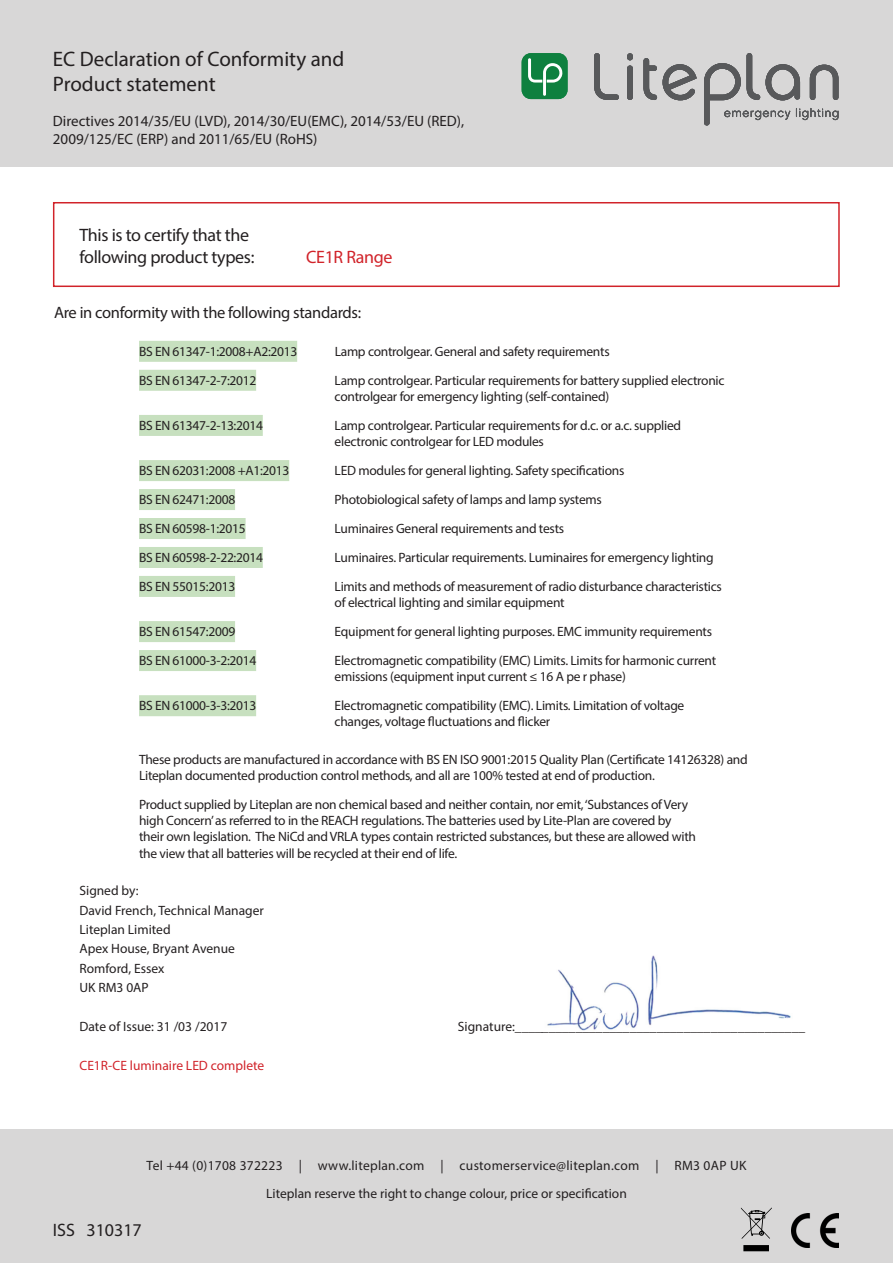
<style>
.page{position:relative;width:893px;height:1263px;background:#fff}
.page>*{position:absolute;margin:0;border:0;box-sizing:border-box;transform-origin:0 0}
.t1{font:21px/25.2px "Myriad Pro";color:#231f20}
.t2{font:18px/21.6px "Myriad Pro";letter-spacing:-.02em;color:#231f20}
.t3{font:18px "Myriad Pro";color:#231f20}
.t4{font:18px "Myriad Pro";letter-spacing:-.02em;color:#d1232a}
.t5{font:16.5px "Myriad Pro";letter-spacing:-.02em;color:#231f20}
.t6{font:15px/18px "Myriad Pro";color:#231f20}
.t7{font:13.5px/16.2px "Myriad Pro";letter-spacing:-.02em;color:#231f20}
.t8{font:13.5px "Myriad Pro";color:#231f20}
.t9{font:13.5px "Myriad Pro";letter-spacing:.02em;color:#231f20}
.t10{font:13.5px "Myriad Pro";color:#d1232a}
</style>
<div class="page">
<div style="left:53px;top:202px;width:787px;height:85px;border:2px solid #d1232a"></div>
<div style="left:0;top:0;width:893px;height:167px;background:#d8d7d7"></div>
<svg style="left:594px;top:53px;width:25px;height:47px"></svg>
<svg style="left:627px;top:53px;width:6px;height:47px"></svg>
<svg style="left:643px;top:58px;width:14px;height:42px"></svg>
<svg style="left:663px;top:64px;width:34px;height:36px"></svg>
<svg style="left:704px;top:53px;width:134px;height:72px"></svg>
<div style="left:522px;top:53px;width:46px;height:46px;background:#0e803f;border-radius:9px"></div>
<svg style="left:528px;top:58px;width:35px;height:38px"></svg>
<div style="left:0;top:1129px;width:893px;height:134px;background:#d8d7d7"></div>
<svg style="left:741px;top:1207px;width:31px;height:44px"></svg>
<img style="left:791px;top:1213px;width:48px;height:34px">
<div style="left:139px;top:341px;width:158px;height:21px;background:#c7e0bf"></div>
<div style="left:139px;top:370px;width:117px;height:21px;background:#c7e0bf"></div>
<div style="left:139px;top:415px;width:124px;height:21px;background:#c7e0bf"></div>
<div style="left:139px;top:460px;width:150px;height:21px;background:#c7e0bf"></div>
<div style="left:139px;top:489px;width:96px;height:21px;background:#c7e0bf"></div>
<div style="left:139px;top:518px;width:107px;height:21px;background:#c7e0bf"></div>
<div style="left:139px;top:547px;width:124px;height:21px;background:#c7e0bf"></div>
<div style="left:139px;top:576px;width:96px;height:21px;background:#c7e0bf"></div>
<div style="left:139px;top:621px;width:96px;height:21px;background:#c7e0bf"></div>
<div style="left:139px;top:650px;width:117px;height:21px;background:#c7e0bf"></div>
<div style="left:139px;top:695px;width:117px;height:21px;background:#c7e0bf"></div>
<img style="left:547px;top:955px;width:244px;height:76px">
<p class="t1" style="left:53px;top:46px;width:293px">EC Declaration of Conformity and<br>Product statement</p>
<p class="t6" style="left:53px;top:111px;width:413px">Directives 2014/35/EU (LVD), 2014/30/EU(EMC), 2014/53/EU (RED),<br>2009/125/EC (ERP) and 2011/65/EU (RoHS)</p>
<p class="t2" style="left:80px;top:224px;width:176px">This is to certify that the following product types:</p>
<p class="t4" style="left:306px;top:246px;width:88px">CE1R Range</p>
<p class="t5" style="left:54px;top:303px;width:309px">Are in conformity with the following standards:</p>
<p class="t7" style="left:139px;top:343px;width:160px">BS EN 61347-1:2008+A2:2013</p>
<p class="t7" style="left:335px;top:343px;width:276px">Lamp controlgear. General and safety requirements</p>
<p class="t7" style="left:139px;top:372px;width:119px">BS EN 61347-2-7:2012</p>
<p class="t7" style="left:335px;top:372px;width:391px">Lamp controlgear. Particular requirements for battery supplied electronic controlgear for emergency lighting (self-contained)</p>
<p class="t7" style="left:139px;top:417px;width:126px">BS EN 61347-2-13:2014</p>
<p class="t7" style="left:335px;top:417px;width:348px">Lamp controlgear. Particular requirements for d.c. or a.c. supplied electronic controlgear for LED modules</p>
<p class="t7" style="left:139px;top:462px;width:152px">BS EN 62031:2008 +A1:2013</p>
<p class="t7" style="left:335px;top:462px;width:291px">LED modules for general lighting. Safety specifications</p>
<p class="t7" style="left:139px;top:491px;width:98px">BS EN 62471:2008</p>
<p class="t7" style="left:335px;top:491px;width:269px">Photobiological safety of lamps and lamp systems</p>
<p class="t7" style="left:139px;top:520px;width:108px">BS EN 60598-1:2015</p>
<p class="t7" style="left:335px;top:520px;width:231px">Luminaires General requirements and tests</p>
<p class="t7" style="left:139px;top:549px;width:126px">BS EN 60598-2-22:2014</p>
<p class="t7" style="left:335px;top:549px;width:380px">Luminaires. Particular requirements. Luminaires for emergency lighting</p>
<p class="t7" style="left:139px;top:578px;width:98px">BS EN 55015:2013</p>
<p class="t7" style="left:335px;top:578px;width:389px">Limits and methods of measurement of radio disturbance characteristics of electrical lighting and similar equipment</p>
<p class="t7" style="left:139px;top:623px;width:98px">BS EN 61547:2009</p>
<p class="t7" style="left:335px;top:623px;width:379px">Equipment for general lighting purposes. EMC immunity requirements</p>
<p class="t7" style="left:139px;top:652px;width:119px">BS EN 61000-3-2:2014</p>
<p class="t7" style="left:335px;top:652px;width:383px">Electromagnetic compatibility (EMC) Limits. Limits for harmonic current emissions (equipment input current ≤ 16 A pe r phase)</p>
<p class="t7" style="left:139px;top:697px;width:119px">BS EN 61000-3-3:2013</p>
<p class="t7" style="left:335px;top:697px;width:351px">Electromagnetic compatibility (EMC). Limits. Limitation of voltage changes, voltage fluctuations and flicker</p>
<p class="t7" style="left:139px;top:751px;width:610px">These products are manufactured in accordance with BS EN ISO 9001:2015 Quality Plan (Certificate 14126328) and<br>Liteplan documented production control methods, and all are 100% tested at end of production.</p>
<p class="t7" style="left:139px;top:796px;width:559px">Product supplied by Liteplan are non chemical based and neither contain, nor emit, ‘Substances of Very high Concern’ as referred to in the REACH regulations. The batteries used by Lite-Plan are covered by their own legislation. The NiCd and VRLA types contain restricted substances, but these are allowed with the view that all batteries will be recycled at their end of life.</p>
<p class="t8" style="left:80px;top:882px;width:61px">Signed by:</p>
<p class="t8" style="left:80px;top:902px;width:186px">David French, Technical Manager</p>
<p class="t8" style="left:80px;top:921px;width:93px">Liteplan Limited</p>
<p class="t8" style="left:80px;top:940px;width:157px">Apex House, Bryant Avenue</p>
<p class="t8" style="left:80px;top:960px;width:86px">Romford, Essex</p>
<p class="t7" style="left:80px;top:979px;width:71px">UK RM3 0AP</p>
<p class="t8" style="left:80px;top:1018px;width:149px">Date of Issue: 31 /03 /2017</p>
<p class="t8" style="left:458px;top:1018px;width:349px">Signature:___________________________________________</p>
<p class="t10" style="left:80px;top:1057px;width:186px">CE1R-CE luminaire LED complete</p>
<p class="t9" style="left:147px;top:1157px;width:601px">Tel +44 (0)1708 372223 | www.liteplan.com | customerservice@liteplan.com | RM3 0AP UK</p>
<p class="t3" style="left:53px;top:1218px;width:90px">ISS 310317</p>
<p class="t8" style="left:266px;top:1185px;width:362px">Liteplan reserve the right to change colour, price or specification</p>
</div>
